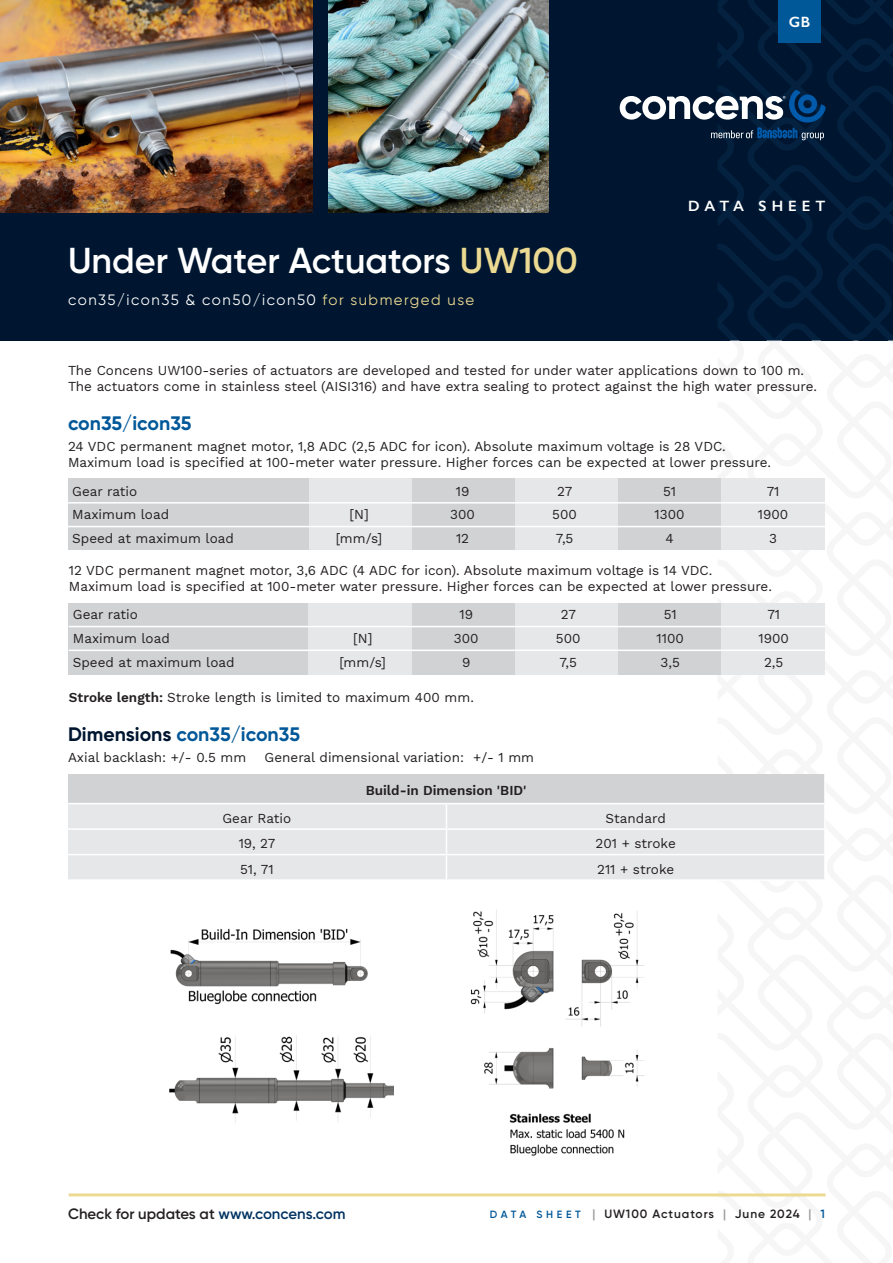
<style>
.page{position:relative;width:893px;height:1263px;background:#fff}
.page>*{position:absolute;margin:0;border:0;box-sizing:border-box;transform-origin:0 0}
.t1{font:600 36px "Gilroy";color:#fff}
.t2{font:700 19.5px "Gilroy";color:#015899}
.t3{font:15px "Gilroy";letter-spacing:.1em;color:#fff}
.t4{font:600 15px "Gilroy";color:#231f20}
.t5{font:600 15px "Gill Sans";letter-spacing:.33em;color:#fff}
.t6{font:13.5px/16.5px "Work Sans";color:#231f20}
.t7{font:600 13.5px "Work Sans";color:#231f20}
.t8{font:600 12px "Gilroy";letter-spacing:.08em;color:#231f20}
.s1{color:#ecd992}
.s2{font-weight:600}
.s3{color:#001630}
.s4{color:#003262}
.s5{font-size:10.5px;color:#015899}
.s6{color:#95979a}
.s7{color:#015899}
</style>
<div class="page">
<div style="left:0;top:0;width:893px;height:340px;background:#001630"></div>
<img style="left:0;top:0;width:313px;height:213px">
<svg style="left:718px;top:0;width:175px;height:340px"></svg>
<svg style="left:620px;top:90px;width:206px;height:50px"></svg>
<img style="left:329px;top:0;width:219px;height:213px">
<div style="left:778px;top:0;width:43px;height:43px;background:#015899"></div>
<hr style="left:69px;top:1193px;width:757px;height:3px;background:#ecd992">
<div style="left:309px;top:479px;width:103px;height:71px;background:#e6e7e9"></div>
<div style="left:412px;top:479px;width:103px;height:71px;background:#d1d2d4"></div>
<div style="left:515px;top:479px;width:103px;height:71px;background:#e6e7e9"></div>
<div style="left:618px;top:479px;width:104px;height:71px;background:#d1d2d4"></div>
<div style="left:722px;top:479px;width:103px;height:71px;background:#e6e7e9"></div>
<div style="left:68px;top:479px;width:241px;height:71px;background:#d1d2d4"></div>
<hr style="left:68px;top:502px;width:758px;height:1px;background:#fff">
<hr style="left:68px;top:526px;width:758px;height:1px;background:#fff">
<div style="left:68px;top:604px;width:241px;height:71px;background:#d1d2d4"></div>
<div style="left:309px;top:604px;width:103px;height:71px;background:#e6e7e9"></div>
<div style="left:412px;top:604px;width:103px;height:71px;background:#d1d2d4"></div>
<div style="left:515px;top:604px;width:103px;height:71px;background:#e6e7e9"></div>
<div style="left:618px;top:604px;width:104px;height:71px;background:#d1d2d4"></div>
<div style="left:722px;top:604px;width:103px;height:71px;background:#e6e7e9"></div>
<hr style="left:69px;top:626px;width:757px;height:1px;background:#fff">
<hr style="left:69px;top:649px;width:757px;height:2px;background:#fff">
<div style="left:68px;top:774px;width:757px;height:29px;background:#d1d2d4"></div>
<div style="left:68px;top:804px;width:756px;height:75px;background:#e6e7e9"></div>
<hr style="left:68px;top:828px;width:378px;height:2px;background:#fff">
<hr style="left:446px;top:828px;width:380px;height:2px;background:#fff">
<svg style="left:446px;top:804px;width:1px;height:75px"></svg>
<hr style="left:824px;top:774px;width:2px;height:29px;background:#fff">
<hr style="left:68px;top:854px;width:378px;height:1px;background:#fff">
<hr style="left:446px;top:854px;width:380px;height:1px;background:#fff">
<img style="left:170px;top:928px;width:198px;height:77px">
<img style="left:470px;top:909px;width:175px;height:180px">
<img style="left:509px;top:1113px;width:116px;height:43px">
<img style="left:169px;top:1035px;width:225px;height:88px">
<p class="t5" style="left:789px;top:13px;width:23px">GB</p>
<p class="t1" style="left:68px;top:238px;width:511px">Under Water Actuators <span class="s1">UW100</span></p>
<p class="t3" style="left:68px;top:290px;width:408px">con35/icon35 &amp; con50/icon50 <span class="s1">for submerged use</span></p>
<p class="t5" style="left:688px;top:197px;width:139px">DATA SHEET</p>
<p class="t6" style="left:68px;top:361px;width:751px">The Concens UW100-series of actuators are developed and tested for under water applications down to 100 m.<br>The actuators come in stainless steel (AISI316) and have extra sealing to protect against the high water pressure.</p>
<p class="t2" style="left:68px;top:411px;width:125px">con35/icon35</p>
<p class="t6" style="left:68px;top:437px;width:705px">24 VDC permanent magnet motor, 1,8 ADC (2,5 ADC for icon). Absolute maximum voltage is 28 VDC.<br>Maximum load is specified at 100-meter water pressure. Higher forces can be expected at lower pressure.</p>
<p class="t6" style="left:72px;top:482px;width:67px">Gear ratio</p>
<p class="t6" style="left:456px;top:482px;width:15px">19</p>
<p class="t6" style="left:557px;top:482px;width:17px">27</p>
<p class="t6" style="left:663px;top:482px;width:15px">51</p>
<p class="t6" style="left:767px;top:482px;width:14px">71</p>
<p class="t6" style="left:72px;top:506px;width:98px">Maximum load</p>
<p class="t6" style="left:349px;top:506px;width:21px">[N]</p>
<p class="t6" style="left:450px;top:506px;width:26px">300</p>
<p class="t6" style="left:552px;top:506px;width:26px">500</p>
<p class="t6" style="left:655px;top:506px;width:31px">1300</p>
<p class="t6" style="left:758px;top:506px;width:32px">1900</p>
<p class="t6" style="left:72px;top:530px;width:163px">Speed at maximum load</p>
<p class="t6" style="left:336px;top:530px;width:48px">[mm/s]</p>
<p class="t6" style="left:456px;top:530px;width:15px">12</p>
<p class="t6" style="left:556px;top:530px;width:19px">7,5</p>
<p class="t6" style="left:665px;top:530px;width:10px">4</p>
<p class="t6" style="left:769px;top:530px;width:9px">3</p>
<p class="t6" style="left:69px;top:561px;width:705px">12 VDC permanent magnet motor, 3,6 ADC (4 ADC for icon). Absolute maximum voltage is 14 VDC.<br>Maximum load is specified at 100-meter water pressure. Higher forces can be expected at lower pressure.</p>
<p class="t6" style="left:73px;top:606px;width:67px">Gear ratio</p>
<p class="t6" style="left:459px;top:606px;width:15px">19</p>
<p class="t6" style="left:561px;top:606px;width:17px">27</p>
<p class="t6" style="left:664px;top:606px;width:15px">51</p>
<p class="t6" style="left:767px;top:606px;width:14px">71</p>
<p class="t6" style="left:73px;top:630px;width:98px">Maximum load</p>
<p class="t6" style="left:353px;top:630px;width:21px">[N]</p>
<p class="t6" style="left:454px;top:630px;width:26px">300</p>
<p class="t6" style="left:556px;top:630px;width:26px">500</p>
<p class="t6" style="left:657px;top:630px;width:29px">1100</p>
<p class="t6" style="left:758px;top:630px;width:32px">1900</p>
<p class="t6" style="left:73px;top:653px;width:163px">Speed at maximum load</p>
<p class="t6" style="left:339px;top:653px;width:48px">[mm/s]</p>
<p class="t6" style="left:462px;top:653px;width:10px">9</p>
<p class="t6" style="left:559px;top:653px;width:19px">7,5</p>
<p class="t6" style="left:661px;top:653px;width:21px">3,5</p>
<p class="t6" style="left:764px;top:653px;width:21px">2,5</p>
<p class="t6" style="left:69px;top:688px;width:406px"><span class="s2">Stroke length:</span> Stroke length is limited to maximum 400 mm.</p>
<p class="t2" style="left:68px;top:722px;width:234px"><span class="s3">Dimensions</span> con35/icon35</p>
<p class="t6" style="left:68px;top:748px;width:180px">Axial backlash: +/- 0.5 mm</p>
<p class="t6" style="left:265px;top:748px;width:271px">General dimensional variation: +/- 1 mm</p>
<p class="t7" style="left:366px;top:780px;width:162px">Build-in Dimension 'BID'</p>
<p class="t6" style="left:223px;top:809px;width:70px">Gear Ratio</p>
<p class="t6" style="left:606px;top:809px;width:62px">Standard</p>
<p class="t6" style="left:239px;top:835px;width:38px">19, 27</p>
<p class="t6" style="left:596px;top:835px;width:82px">201 + stroke</p>
<p class="t6" style="left:240px;top:860px;width:35px">51, 71</p>
<p class="t6" style="left:597px;top:860px;width:79px">211 + stroke</p>
<p class="t4" style="left:68px;top:1204px;width:279px">Check for updates at <span class="s4">www.concens.com</span></p>
<p class="t8" style="left:490px;top:1207px;width:337px"><span class="s5">D A T A S H E E T</span> <span class="s6">|</span> UW100 Actuators <span class="s6">|</span> June 2024 <span class="s6">|</span> <span class="s7">1</span></p>
</div>
